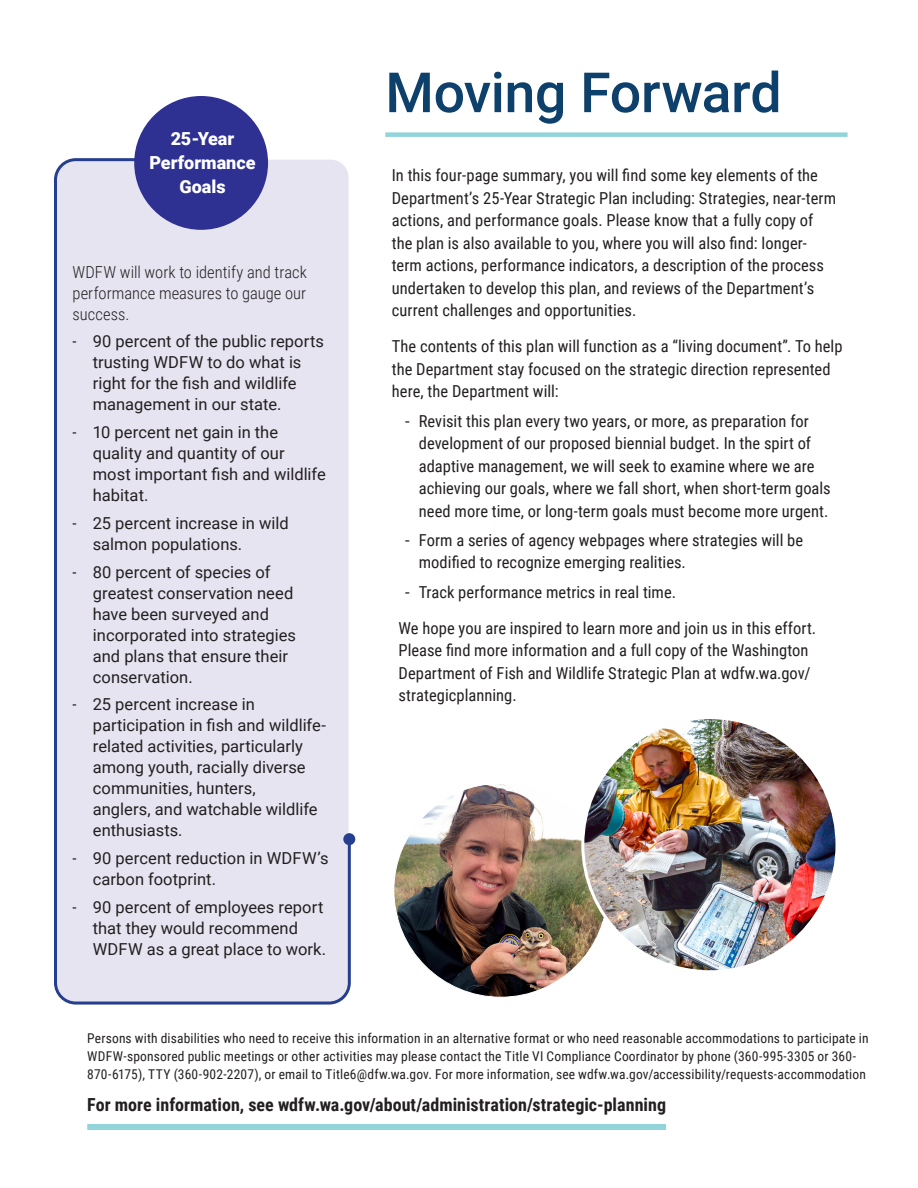
<style>
.page{position:relative;width:918px;height:1188px;background:#fff}
.page>*{position:absolute;margin:0;border:0;box-sizing:border-box;transform-origin:0 0}
.t1{font:500 55.5px "Roboto";letter-spacing:-.005em;color:#0d406a}
.t2{font:700 18px "Roboto Condensed";color:#231f20}
.Action_Subhead{font:900 18px/24px "Roboto";color:#fff;text-align:center}
.t3{font:16.5px/22.5px "Roboto Condensed";color:#231f20}
.t4{font:16.5px/21px "Roboto";color:#231f20}
.NewActions{font:300 16.5px/21px "Roboto Condensed";color:#231f20;text-align:justify}
.t5{font:13.5px/18px "Roboto Condensed";letter-spacing:.01em;color:#231f20}
.s1{font-family:"Roboto Condensed"}
.s2{font-family:"Roboto"}
</style>
<div class="page">
<div style="left:54px;top:158px;width:298px;height:847px;background:#e6e4f1"></div>
<div style="left:343px;top:833px;width:12px;height:12px;background:#253f8e;border-radius:50%"></div>
<img style="left:394px;top:783px;width:214px;height:214px;border-radius:105px">
<div style="left:385px;top:132px;width:463px;height:5px;background:#91d4da"></div>
<div style="left:134px;top:96px;width:134px;height:134px;background:#2e3092;border-radius:50%"></div>
<div style="left:87px;top:1124px;width:579px;height:6px;background:#91d4da"></div>
<img style="left:583px;top:718px;width:254px;height:254px;border-radius:127px">
<h2 class="Action_Subhead" style="left:149px;top:126px;width:108px">25-Year<br>Performance<br>Goals</h2>
<p class="NewActions" style="left:73px;top:261px;width:236px">WDFW will work to identify and track performance measures to gauge our success.</p>
<p class="t4" style="left:93px;top:330px;width:233px;text-indent:-20px"><span class="s1">-</span> 90 percent of the public reports trusting WDFW to do what is right for the fish and wildlife management in our state.</p>
<p class="t4" style="left:93px;top:421px;width:235px;text-indent:-20px"><span class="s1">-</span> 10 percent net gain in the quality and quantity of our most important fish and wildlife habitat.</p>
<p class="t4" style="left:93px;top:512px;width:197px;text-indent:-20px"><span class="s1">-</span> 25 percent increase in wild salmon populations.</p>
<p class="t4" style="left:93px;top:561px;width:205px;text-indent:-20px"><span class="s1">-</span> 80 percent of species of greatest conservation need have been surveyed and incorporated into strategies and plans that ensure their conservation.</p>
<p class="t4" style="left:93px;top:693px;width:235px;text-indent:-20px"><span class="s1">-</span> 25 percent increase in participation in fish and wildlife&shy;related activities, particularly among youth, racially diverse communities, hunters,<br>anglers, and watchable wildlife enthusiasts.</p>
<p class="t4" style="left:93px;top:847px;width:237px;text-indent:-20px"><span class="s1">-</span> 90 percent reduction in WDFW’s carbon footprint.</p>
<p class="t4" style="left:93px;top:896px;width:235px;text-indent:-20px"><span class="s1">-</span> 90 percent of employees report that they would recommend<br>WDFW as a great place to work.</p>
<p class="t1" style="left:385px;top:54px;width:398px">Moving Forward</p>
<p class="t3" style="left:392px;top:164px;width:446px">In this four-page summary, you will find some key elements of the Department’s 25-Year Strategic Plan including: Strategies, near-term actions, and performance goals. Please know that a fully copy of the plan is also available to you, where you will also find: longer&shy;term actions, performance indicators, a description of the process undertaken to develop this plan, and reviews of the Department’s current challenges and opportunities.</p>
<p class="t3" style="left:392px;top:335px;width:452px">The contents of this plan will function as a “living document”. To help the Department stay focused on the strategic direction represented here, the Department will:</p>
<p class="t3" style="left:419px;top:409px;width:413px;text-indent:-14px"><span class="s2">-</span> Revisit this plan every two years, or more, as preparation for development of our proposed biennial budget. In the spirt of adaptive management, we will seek to examine where we are achieving our goals, where we fall short, when short-term goals need more time, or long-term goals must become more urgent.</p>
<p class="t3" style="left:419px;top:528px;width:386px;text-indent:-14px"><span class="s2">-</span> Form a series of agency webpages where strategies will be modified to recognize emerging realities.</p>
<p class="t3" style="left:405px;top:580px;width:272px"><span class="s2">-</span> Track performance metrics in real time.</p>
<p class="t3" style="left:399px;top:616px;width:419px">We hope you are inspired to learn more and join us in this effort.<br>Please find more information and a full copy of the Washington Department of Fish and Wildlife Strategic Plan at wdfw.wa.gov/ strategicplanning.</p>
<p class="t5" style="left:87px;top:1029px;width:783px">Persons with disabilities who need to receive this information in an alternative format or who need reasonable accommodations to participate in<br>WDFW-sponsored public meetings or other activities may please contact the Title VI Compliance Coordinator by phone (360-995-3305 or 360-<br>870-6175), TTY (360-902-2207), or email to Title6@dfw.wa.gov. For more information, see wdfw.wa.gov/accessibility/requests-accommodation</p>
<p class="t2" style="left:87px;top:1092px;width:580px">For more information, see wdfw.wa.gov/about/administration/strategic-planning</p>
</div>
